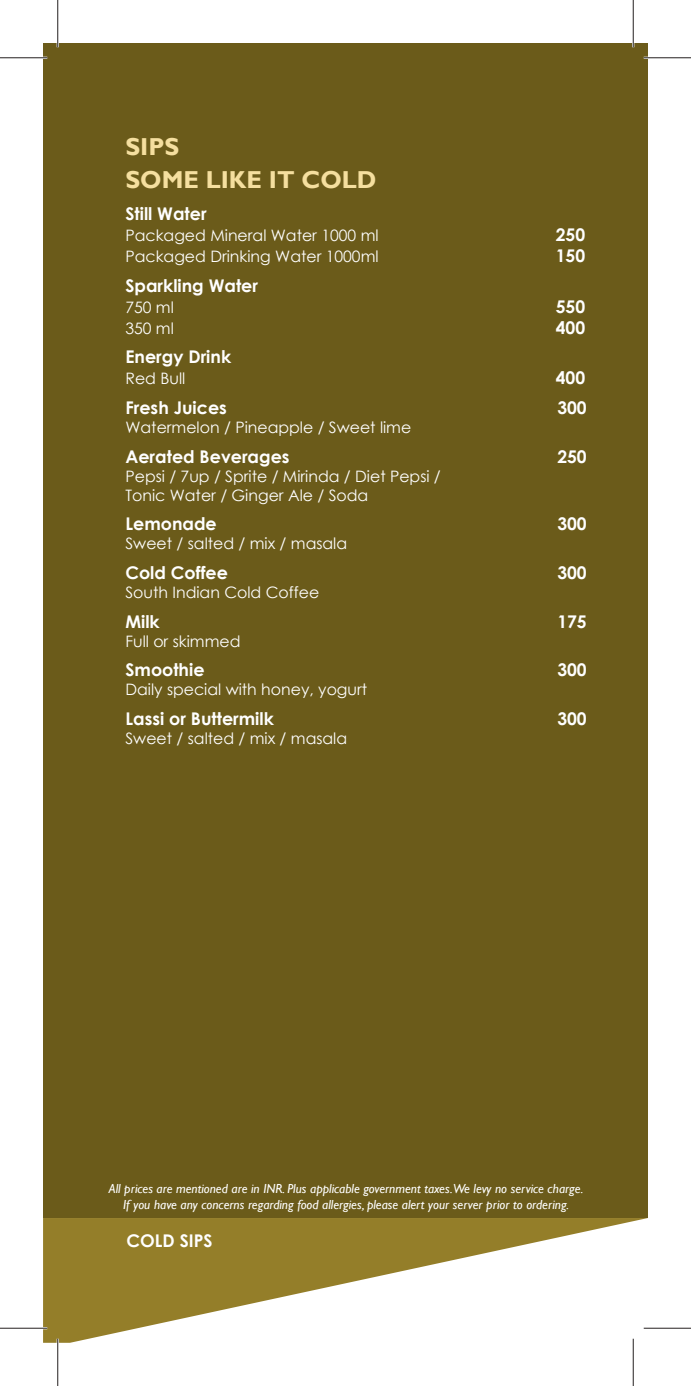
<style>
.page{position:relative;width:691px;height:1386px;background:#fff}
.page>*{position:absolute;margin:0;border:0;box-sizing:border-box;transform-origin:0 0}
.t1{font:700 24.5px/32.9px "Gill Sans";color:#f5df9f}
.t2{font:700 17.5px "Century Gothic";color:#fff}
.t3{font:15.75px/18.9px "Century Gothic";color:#fff}
.t4{font:italic 13.12px/15.8px "Gill Sans";color:#fff;text-align:center}
</style>
<div class="page">
<div style="left:43px;top:43px;width:605px;height:1175px;background:#6b5b1a"></div>
<svg style="left:43px;top:1218px;width:605px;height:124px;fill:#947e29"></svg>
<hr style="left:0;top:57px;width:47px;height:2px;background:#fff">
<hr style="left:644px;top:57px;width:47px;height:2px;background:#fff">
<hr style="left:0;top:1327px;width:47px;height:2px;background:#fff">
<hr style="left:644px;top:1327px;width:47px;height:2px;background:#fff">
<hr style="left:57px;top:0;width:2px;height:47px;background:#fff">
<hr style="left:57px;top:1338px;width:2px;height:47px;background:#fff">
<hr style="left:632px;top:0;width:2px;height:47px;background:#fff">
<hr style="left:632px;top:1338px;width:2px;height:47px;background:#fff">
<hr style="left:0;top:57px;width:47px;height:1px;background:#241f1f">
<hr style="left:644px;top:57px;width:47px;height:1px;background:#241f1f">
<hr style="left:0;top:1327px;width:47px;height:1px;background:#241f1f">
<hr style="left:644px;top:1327px;width:47px;height:1px;background:#241f1f">
<hr style="left:57px;top:0;width:1px;height:47px;background:#241f1f">
<hr style="left:57px;top:1338px;width:1px;height:47px;background:#241f1f">
<hr style="left:633px;top:0;width:1px;height:47px;background:#241f1f">
<hr style="left:633px;top:1338px;width:1px;height:47px;background:#241f1f">
<h1 class="t1" style="left:125px;top:131px;width:253px">SIPS<br>SOME LIKE IT COLD</h1>
<p class="t2" style="left:125px;top:200px;width:83px">Still Water</p>
<p class="t3" style="left:125px;top:225px;width:255px">Packaged Mineral Water 1000 ml</p>
<p class="t2" style="left:556px;top:221px;width:31px">250</p>
<p class="t3" style="left:125px;top:246px;width:255px">Packaged Drinking Water 1000ml</p>
<p class="t2" style="left:556px;top:242px;width:31px">150</p>
<p class="t2" style="left:125px;top:272px;width:134px">Sparkling Water</p>
<p class="t3" style="left:125px;top:297px;width:50px">750 ml</p>
<p class="t2" style="left:556px;top:293px;width:31px">550</p>
<p class="t3" style="left:125px;top:318px;width:50px">350 ml</p>
<p class="t2" style="left:556px;top:314px;width:31px">400</p>
<p class="t2" style="left:125px;top:344px;width:107px">Energy Drink</p>
<p class="t3" style="left:125px;top:369px;width:61px">Red Bull</p>
<p class="t2" style="left:556px;top:365px;width:31px">400</p>
<p class="t2" style="left:125px;top:394px;width:103px">Fresh Juices</p>
<p class="t2" style="left:557px;top:394px;width:31px">300</p>
<p class="t3" style="left:125px;top:417px;width:287px">Watermelon / Pineapple / Sweet lime</p>
<p class="t2" style="left:125px;top:443px;width:166px">Aerated Beverages</p>
<p class="t2" style="left:557px;top:443px;width:31px">250</p>
<p class="t3" style="left:125px;top:466px;width:317px">Pepsi / 7up / Sprite / Mirinda / Diet Pepsi /<br>Tonic Water / Ginger Ale / Soda</p>
<p class="t2" style="left:125px;top:511px;width:93px">Lemonade</p>
<p class="t2" style="left:557px;top:511px;width:31px">300</p>
<p class="t3" style="left:125px;top:534px;width:223px">Sweet / salted / mix / masala</p>
<p class="t2" style="left:125px;top:559px;width:104px">Cold Coffee</p>
<p class="t2" style="left:557px;top:559px;width:31px">300</p>
<p class="t3" style="left:125px;top:582px;width:195px">South Indian Cold Coffee</p>
<p class="t2" style="left:125px;top:608px;width:36px">Milk</p>
<p class="t2" style="left:557px;top:608px;width:31px">175</p>
<p class="t3" style="left:125px;top:631px;width:117px">Full or skimmed</p>
<p class="t2" style="left:125px;top:656px;width:81px">Smoothie</p>
<p class="t2" style="left:557px;top:656px;width:31px">300</p>
<p class="t3" style="left:125px;top:680px;width:243px">Daily special with honey, yogurt</p>
<p class="t2" style="left:125px;top:705px;width:150px">Lassi or Buttermilk</p>
<p class="t2" style="left:557px;top:705px;width:31px">300</p>
<p class="t3" style="left:125px;top:728px;width:223px">Sweet / salted / mix / masala</p>
<p class="t4" style="left:109px;top:1180px;width:476px">All prices are mentioned are in INR. Plus applicable government taxes.We levy no service charge.<br>If you have any concerns regarding food allergies, please alert your server prior to ordering.</p>
<p class="t2" style="left:126px;top:1227px;width:88px">COLD SIPS</p>
</div>
